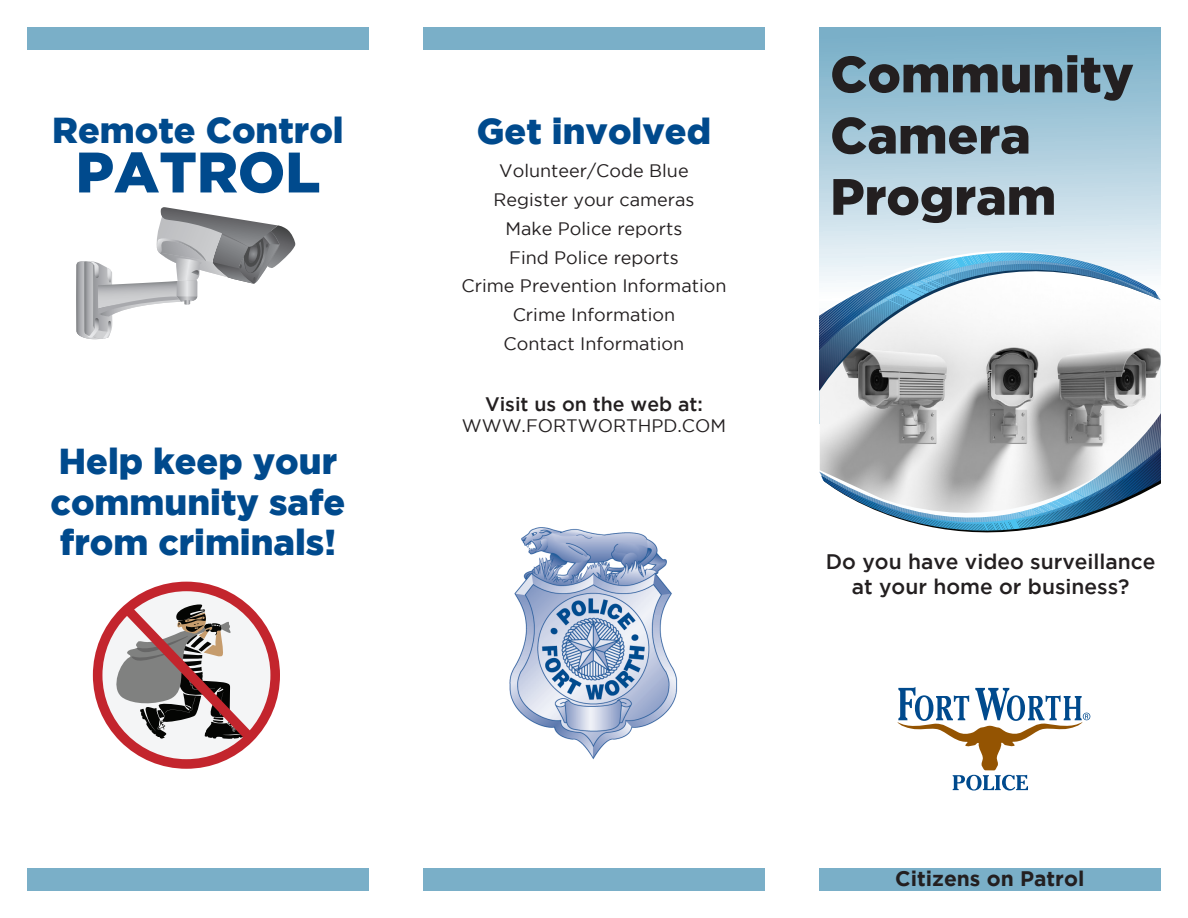
<style>
.page{position:relative;width:1188px;height:918px;background:#fff}
.page>*{position:absolute;margin:0;border:0;box-sizing:border-box;transform-origin:0 0}
.t1{font:900 57px "Gotham";color:#004a8d}
.t2{font:900 51px/61.2px "Gotham";color:#231f20}
.t3{font:900 36px/40.5px "Gotham";color:#004a8d}
.t4{font:500 21px/24.9px "Gotham";color:#231f20;text-align:center}
.t5{font:700 21px "Gotham";color:#231f20}
.t6{font:500 19.5px "Gotham";color:#231f20}
.t7{font:18px "Gotham";color:#231f20}
</style>
<div class="page">
<svg style="left:819px;top:27px;width:342px;height:386px"></svg>
<img style="left:820px;top:391px;width:341px;height:22px">
<svg style="left:819px;top:201px;width:342px;height:190px"></svg>
<svg style="left:821px;top:413px;width:340px;height:120px"></svg>
<svg style="left:897px;top:687px;width:193px;height:104px"></svg>
<div style="left:820px;top:868px;width:341px;height:22px;background:#7aafc8"></div>
<div style="left:423px;top:868px;width:341px;height:22px;background:#7aafc8"></div>
<div style="left:423px;top:28px;width:341px;height:22px;background:#7aafc8"></div>
<div style="left:28px;top:868px;width:341px;height:22px;background:#7aafc8"></div>
<div style="left:28px;top:28px;width:341px;height:22px;background:#7aafc8"></div>
<svg style="left:93px;top:582px;width:187px;height:187px"></svg>
<svg style="left:76px;top:207px;width:219px;height:133px"></svg>
<img style="left:509px;top:527px;width:169px;height:232px">
<p class="t3" style="left:52px;top:109px;width:293px">Remote Control</p>
<p class="t1" style="left:76px;top:139px;width:246px">PATROL</p>
<p class="t3" style="left:51px;top:440px;width:296px">Help keep your community safe from criminals!</p>
<p class="t3" style="left:477px;top:110px;width:236px">Get involved</p>
<p class="t7" style="left:499px;top:161px;width:191px">Volunteer/Code Blue</p>
<p class="t7" style="left:493px;top:190px;width:203px">Register your cameras</p>
<p class="t7" style="left:506px;top:218px;width:178px">Make Police reports</p>
<p class="t7" style="left:509px;top:247px;width:171px">Find Police reports</p>
<p class="t7" style="left:462px;top:276px;width:266px">Crime Prevention Information</p>
<p class="t7" style="left:513px;top:305px;width:164px">Crime Information</p>
<p class="t7" style="left:504px;top:334px;width:182px">Contact Information</p>
<p class="t6" style="left:485px;top:393px;width:219px">Visit us on the web at:</p>
<p class="t7" style="left:462px;top:416px;width:266px">WWW.FORTWORTHPD.COM</p>
<p class="t2" style="left:830px;top:42px;width:305px">Community<br>Camera<br>Program</p>
<p class="t4" style="left:826px;top:549px;width:331px">Do you have video surveillance at your home or business?</p>
<p class="t5" style="left:895px;top:866px;width:191px">Citizens on Patrol</p>
</div>
